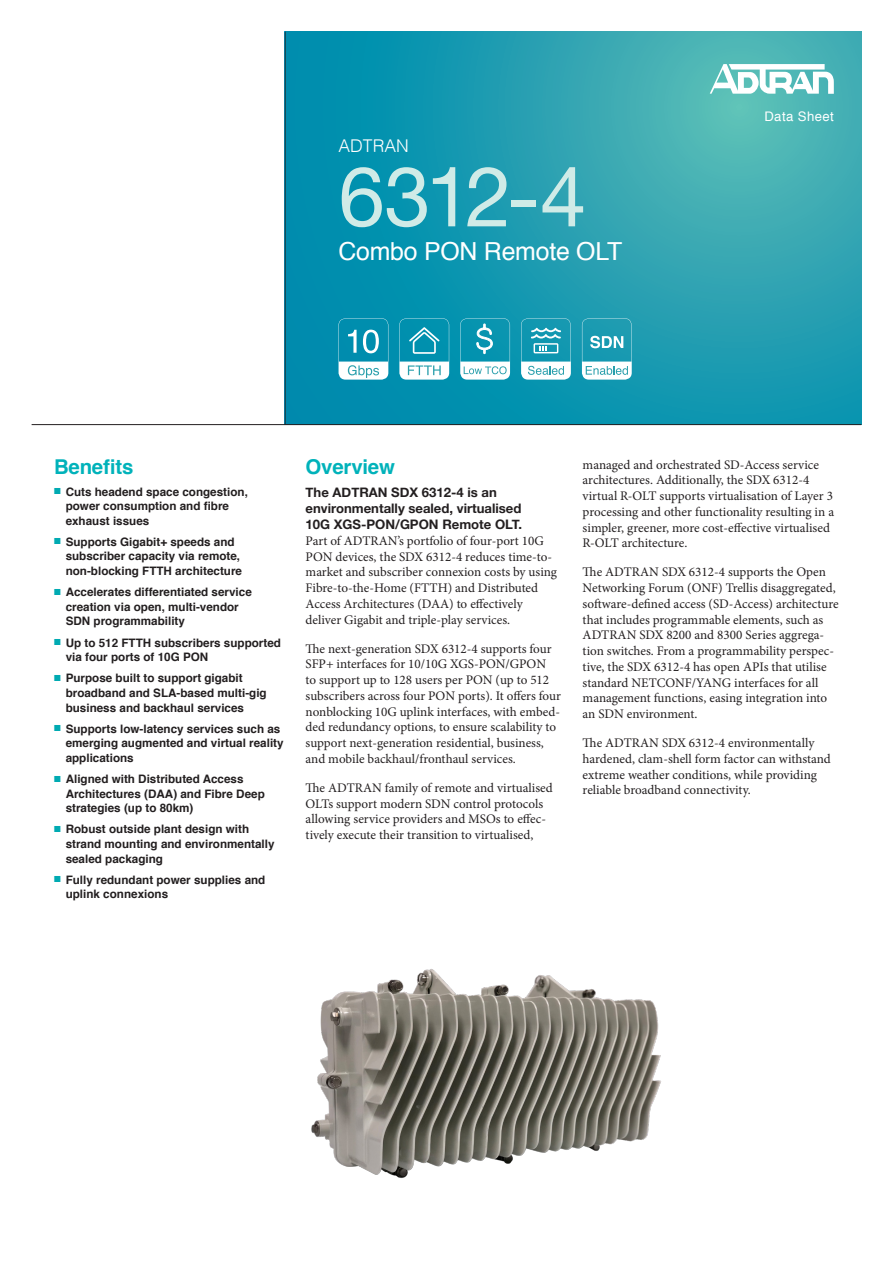
<style>
.page{position:relative;width:893px;height:1263px;background:#fff}
.page>*{position:absolute;margin:0;border:0;box-sizing:border-box;transform-origin:0 0}
.t1{font:83.4px "Helvetica Neue";color:#d0ebe7}
.t2{font:24.9px "Helvetica";letter-spacing:-.01em;color:#fff}
.t3{font:700 20.4px "Helvetica";letter-spacing:-.01em;color:#00b2ba}
.t4{font:300 17.55px "Helvetica";color:#fff}
.Body_Copy{font:13.2px/15.8px "Minion Pro";color:#231f20}
.t5{font:13.2px "Helvetica";letter-spacing:.03em;color:#fff}
.t6{font:700 11.7px/14.5px "Helvetica";color:#231f20}
.s1{color:#00aab2}
.s2{font-family:"Helvetica Neue";font-weight:700}
</style>
<div class="page">
<svg style="left:286px;top:32px;width:575px;height:392px;background:#209eb1"></svg>
<hr style="left:32px;top:424px;width:829px;height:1px;background:#231f20">
<hr style="left:285px;top:32px;width:1px;height:393px;background:#231f20">
<svg style="left:710px;top:64px;width:124px;height:30px"></svg>
<svg style="left:339px;top:318px;width:49px;height:62px"></svg>
<svg style="left:399px;top:318px;width:50px;height:62px"></svg>
<svg style="left:460px;top:318px;width:50px;height:62px"></svg>
<svg style="left:521px;top:318px;width:50px;height:62px"></svg>
<svg style="left:582px;top:318px;width:50px;height:62px"></svg>
<img style="left:311px;top:969px;width:350px;height:209px">
<h3 class="t4" style="left:339px;top:131px;width:72px">ADTRAN</h3>
<h1 class="t1" style="left:339px;top:136px;width:249px">6312-4</h1>
<h2 class="t2" style="left:339px;top:232px;width:285px">Combo PON Remote OLT</h2>
<p class="t5" style="left:764px;top:106px;width:71px">Data Sheet</p>
<p class="t3" style="left:54px;top:451px;width:81px">Benefits</p>
<p class="t6" style="left:66px;top:484px;width:184px;text-indent:-12px"><span class="s1">■</span> Cuts headend space congestion, power consumption and fibre exhaust issues</p>
<p class="t6" style="left:66px;top:535px;width:178px;text-indent:-12px"><span class="s1">■</span> Supports Gigabit+ speeds and subscriber capacity via remote, non-blocking FTTH architecture</p>
<p class="t6" style="left:66px;top:585px;width:188px;text-indent:-12px"><span class="s1">■</span> Accelerates differentiated service creation via open, multi-vendor<br>SDN programmability</p>
<p class="t6" style="left:66px;top:635px;width:217px;text-indent:-12px"><span class="s1">■</span> Up to 512 FTTH subscribers supported via four ports of 10G PON</p>
<p class="t6" style="left:66px;top:671px;width:203px;text-indent:-12px"><span class="s1">■</span> Purpose built to support gigabit broadband and SLA-based multi-gig business and backhaul services</p>
<p class="t6" style="left:66px;top:721px;width:219px;text-indent:-12px"><span class="s1">■</span> Supports low-latency services such as emerging augmented and virtual reality applications</p>
<p class="t6" style="left:66px;top:772px;width:201px;text-indent:-12px"><span class="s1">■</span> Aligned with Distributed Access<br>Architectures (DAA) and Fibre Deep strategies (up to 80km)</p>
<p class="t6" style="left:66px;top:822px;width:210px;text-indent:-12px"><span class="s1">■</span> Robust outside plant design with strand mounting and environmentally sealed packaging</p>
<p class="t6" style="left:66px;top:872px;width:201px;text-indent:-12px"><span class="s1">■</span> Fully redundant power supplies and uplink connexions</p>
<p class="t3" style="left:306px;top:451px;width:91px">Overview</p>
<p class="Body_Copy" style="left:306px;top:485px;width:253px"><span class="s2">The ADTRAN SDX 6312-4 is an environmentally sealed, virtualised<br>10G XGS-PON/GPON Remote OLT.<br></span>Part of ADTRAN’s portfolio of four-port 10G PON devices, the SDX 6312-4 reduces time-to&shy;market and subscriber connexion costs by using Fibre-to-the-Home (FTTH) and Distributed Access Architectures (DAA) to effectively deliver Gigabit and triple-play services.</p>
<p class="Body_Copy" style="left:306px;top:640px;width:257px">The next-generation SDX 6312-4 supports four SFP+ interfaces for 10/10G XGS-PON/GPON<br>to support up to 128 users per PON (up to 512 subscribers across four PON ports). It offers four nonblocking 10G uplink interfaces, with embed&shy;ded redundancy options, to ensure scalability to support next-generation residential, business, and mobile backhaul/fronthaul services.</p>
<p class="Body_Copy" style="left:306px;top:780px;width:249px">The ADTRAN family of remote and virtualised OLTs support modern SDN control protocols allowing service providers and MSOs to effec&shy;tively execute their transition to virtualised,</p>
<p class="Body_Copy" style="left:583px;top:457px;width:253px">managed and orchestrated SD-Access service architectures. Additionally, the SDX 6312-4 virtual R-OLT supports virtualisation of Layer 3 processing and other functionality resulting in a simpler, greener, more cost-effective virtualised R-OLT architecture.</p>
<p class="Body_Copy" style="left:583px;top:564px;width:257px">The ADTRAN SDX 6312-4 supports the Open Networking Forum (ONF) Trellis disaggregated, software-defined access (SD-Access) architecture that includes programmable elements, such as ADTRAN SDX 8200 and 8300 Series aggrega&shy;tion switches. From a programmability perspec&shy;tive, the SDX 6312-4 has open APIs that utilise standard NETCONF/YANG interfaces for all management functions, easing integration into an SDN environment.</p>
<p class="Body_Copy" style="left:583px;top:735px;width:250px">The ADTRAN SDX 6312-4 environmentally hardened, clam-shell form factor can withstand extreme weather conditions, while providing reliable broadband connectivity.</p>
</div>
